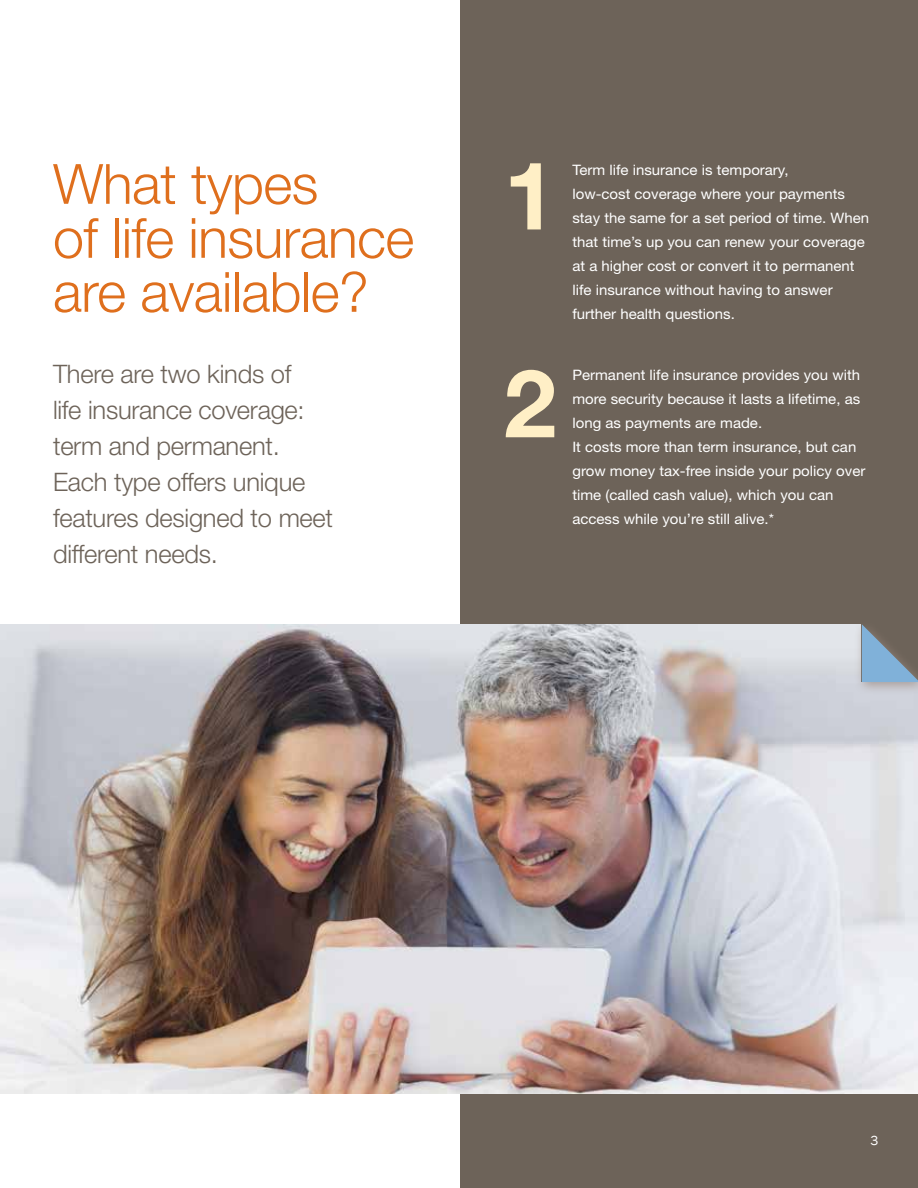
<style>
.page{position:relative;width:918px;height:1188px;background:#fff}
.page>*{position:absolute;margin:0;border:0;box-sizing:border-box;transform-origin:0 0}
.t1{font:700 94.5px/207.8px "Helvetica Neue LT Std";color:#ffefc6}
.t2{font:300 55.5px/54px "Helvetica Neue LT Std";letter-spacing:-.01em;color:#df6f1d}
.t3{font:300 25.5px/36px "Helvetica Neue LT Std";letter-spacing:-.01em;color:#6d6359}
.t4{font:14.4px/24px "Helvetica Neue LT Std";color:#fff;scale:1.04 1}
.t5{font:13.5px "Franklin Gothic";color:#fff}
</style>
<div class="page">
<div style="left:460px;top:0;width:458px;height:1188px;background:#6d6359"></div>
<img style="left:0;top:625px;width:918px;height:469px">
<div style="left:854px;top:618px;width:64px;height:77px;background:#99877d;opacity:.75"></div>
<svg style="left:862px;top:624px;width:56px;height:58px"></svg>
<h1 class="t1" style="left:504px;top:90px;width:54px">1<br>2</h1>
<h2 class="t2" style="left:53px;top:156px;width:363px">What types<br>of life insurance are available?</h2>
<p class="t4" style="left:572px;top:158px;width:287px">Term life insurance is temporary,<br>low-cost coverage where your payments stay the same for a set period of time. When that time’s up you can renew your coverage at a higher cost or convert it to permanent life insurance without having to answer further health questions.</p>
<h3 class="t3" style="left:53px;top:355px;width:282px">There are two kinds of<br>life insurance coverage: term and permanent.<br>Each type offers unique features designed to meet different needs.</h3>
<p class="t4" style="left:572px;top:363px;width:283px">Permanent life insurance provides you with more security because it lasts a lifetime, as long as payments are made.<br>It costs more than term insurance, but can grow money tax-free inside your policy over time (called cash value), which you can access while you’re still alive.*</p>
<p class="t5" style="left:870px;top:1132px;width:9px">3</p>
</div>
